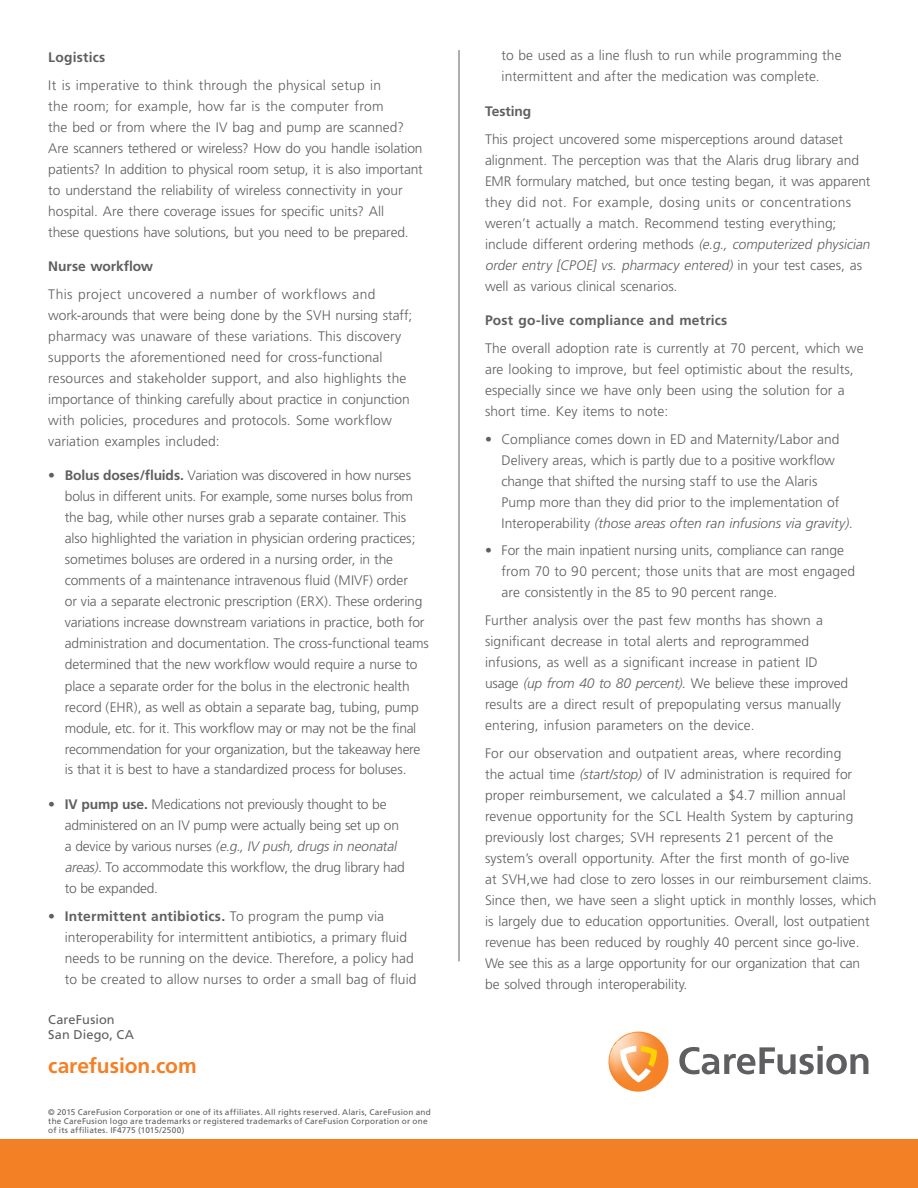
<style>
.page{position:relative;width:918px;height:1188px;background:#fff}
.page>*{position:absolute;margin:0;border:0;box-sizing:border-box;transform-origin:0 0}
.t1{font:700 21px "Frutiger";letter-spacing:-.005em;color:#f48026}
.t2{font:300 13.8px/21px "Frutiger LT Std";letter-spacing:.005em;color:#5f5f62}
.t3{font:300 13.8px/21px "Frutiger";letter-spacing:-.01em;color:#5f5f62}
.t4{font:300 13.8px/21px "Frutiger";letter-spacing:.01em;color:#5f5f62}
.t5{font:700 13.8px "Frutiger LT Std";letter-spacing:.01em;color:#5f5f62}
.t6{font:12.75px/15px "Frutiger";letter-spacing:.01em;color:#5f5f62}
.t7{font:8.25px/9px "Frutiger";letter-spacing:.02em;color:#5f5f62}
.s1{font-weight:700}
.s2{font-style:italic}
</style>
<div class="page">
<div style="left:0;top:1139px;width:918px;height:49px;background:#f48026"></div>
<svg style="left:679px;top:1046px;width:189px;height:28px"></svg>
<svg style="left:608px;top:1032px;width:61px;height:60px"></svg>
<hr style="left:459px;top:50px;width:1px;height:911px;background:#5f5f62">
<p class="t5" style="left:48px;top:49px;width:59px">Logistics</p>
<p class="t2" style="left:48px;top:75px;width:376px">It is imperative to think through the physical setup in<br>the room; for example, how far is the computer from<br>the bed or from where the IV bag and pump are scanned?<br>Are scanners tethered or wireless? How do you handle isolation patients? In addition to physical room setup, it is also important to understand the reliability of wireless connectivity in your hospital. Are there coverage issues for specific units? All<br>these questions have solutions, but you need to be prepared.</p>
<p class="t5" style="left:48px;top:258px;width:106px">Nurse workflow</p>
<p class="t2" style="left:48px;top:284px;width:366px">This project uncovered a number of workflows and work-arounds that were being done by the SVH nursing staff; pharmacy was unaware of these variations. This discovery supports the aforementioned need for cross-functional resources and stakeholder support, and also highlights the importance of thinking carefully about practice in conjunction with policies, procedures and protocols. Some workflow variation examples included:</p>
<p class="t3" style="left:65px;top:465px;width:366px;text-indent:-17px">• <span class="s1">Bolus doses/fluids.</span> Variation was discovered in how nurses bolus in different units. For example, some nurses bolus from the bag, while other nurses grab a separate container. This also highlighted the variation in physician ordering practices; sometimes boluses are ordered in a nursing order, in the comments of a maintenance intravenous fluid (MIVF) order<br>or via a separate electronic prescription (ERX). These ordering variations increase downstream variations in practice, both for administration and documentation. The cross-functional teams determined that the new workflow would require a nurse to place a separate order for the bolus in the electronic health record (EHR), as well as obtain a separate bag, tubing, pump module, etc. for it. This workflow may or may not be the final recommendation for your organization, but the takeaway here is that it is best to have a standardized process for boluses.</p>
<p class="t3" style="left:65px;top:794px;width:342px;text-indent:-17px">• <span class="s1">IV pump use.</span> Medications not previously thought to be administered on an IV pump were actually being set up on a d ev i ce by va r i o u s n u rs e s <span class="s2">(e.g., IV push, drugs in neonatal areas).</span> To accommodate this workflow, the drug library had to be expanded.</p>
<p class="t3" style="left:65px;top:906px;width:353px;text-indent:-17px">• <span class="s1">Intermittent antibiotics.</span> To program the pump via interoperability for intermittent antibiotics, a primary fluid needs to be running on the device. Therefore, a policy had to be created to allow nurses to order a small bag of fluid</p>
<p class="t6" style="left:48px;top:1012px;width:87px">CareFusion<br>San Diego, CA</p>
<h1 class="t1" style="left:48px;top:1053px;width:150px">carefusion.com</h1>
<p class="t7" style="left:48px;top:1108px;width:384px">© 2015 CareFusion Corporation or one of its affiliates. All rights reserved. Alaris, CareFusion and the CareFusion logo are trademarks or registered trademarks of CareFusion Corporation or one of its affiliates. IF4775 (1015/2500)</p>
<p class="t4" style="left:502px;top:45px;width:342px">to be used as a line flush to run while programming the intermittent and after the medication was complete.</p>
<p class="t5" style="left:485px;top:103px;width:48px">Testing</p>
<p class="t2" style="left:485px;top:129px;width:389px">This project uncovered some misperceptions around dataset alignment. The perception was that the Alaris drug library and EMR formulary matched, but once testing began, it was apparent they did not. For example, dosing units or concentrations weren’t actually a match. Recommend testing everything; include different ordering methods <span class="s2">(e.g., computerized physician order entry [CPOE] vs. pharmacy entered)</span> i n yo u r t e s t c a s e s , a s well as various clinical scenarios<span class="s2">.</span></p>
<p class="t5" style="left:485px;top:312px;width:244px">Post go-live compliance and metrics</p>
<p class="t2" style="left:485px;top:338px;width:380px">The overall adoption rate is currently at 70 percent, which we are looking to improve, but feel optimistic about the results, especially since we have only been using the solution for a short time. Key items to note:</p>
<p class="t3" style="left:502px;top:429px;width:353px;text-indent:-17px">• Compliance comes down in ED and Maternity/Labor and Delivery areas, which is partly due to a positive workflow change that shifted the nursing staff to use the Alaris Pump more than they did prior to the implementation of Interoperability <span class="s2">(those areas often ran infusions via gravity).</span></p>
<p class="t3" style="left:502px;top:540px;width:355px;text-indent:-17px">• For the main inpatient nursing units, compliance can range from 70 to 90 percent; those units that are most engaged are consistently in the 85 to 90 percent range.</p>
<p class="t2" style="left:485px;top:610px;width:365px">Further analysis over the past few months has shown a significant decrease in total alerts and reprogrammed infusions, as well as a significant increase in patient ID usage <span class="s2">(up from 40 to 80 percent).</span> We believe these improved results are a direct result of prepopulating versus manually entering, infusion parameters on the device.</p>
<p class="t2" style="left:485px;top:743px;width:393px">For our observation and outpatient areas, where recording<br>the actual time <span class="s2">(start/stop)</span> of IV administration is required for proper reimbursement, we calculated a $4.7 million annual revenue opportunity for the SCL Health System by capturing previously lost charges; SVH represents 21 percent of the system’s overall opportunity. After the first month of go-live<br>at SVH,we had close to zero losses in our reimbursement claims.<br>Since then, we have seen a slight uptick in monthly losses, which is largely due to education opportunities. Overall, lost outpatient revenue has been reduced by roughly 40 percent since go-live.<br>We see this as a large opportunity for our organization that can be solved through interoperability.</p>
</div>
